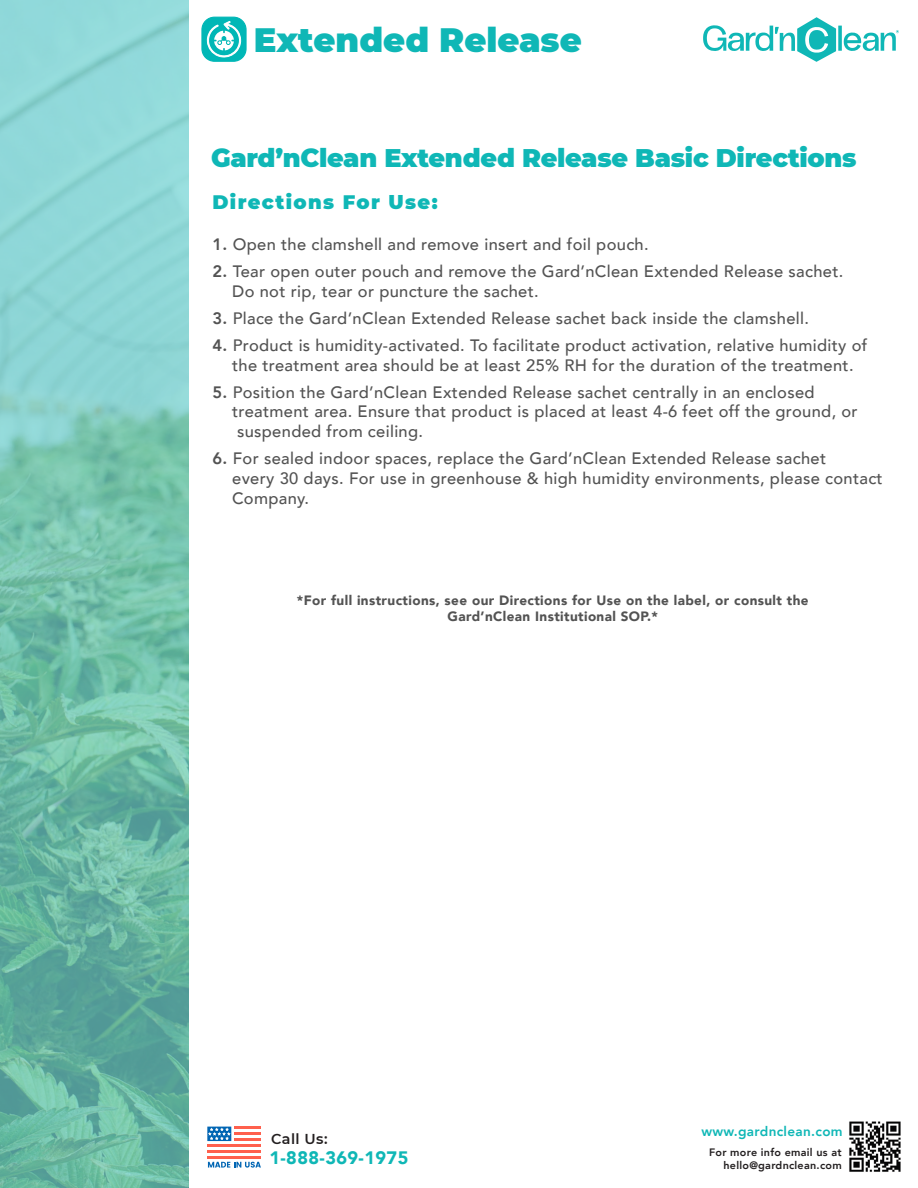
<style>
.page{position:relative;width:918px;height:1188px;background:#fff}
.page>*{position:absolute;margin:0;border:0;box-sizing:border-box;transform-origin:0 0}
.t1{font:900 33.75px "Montserrat";color:#0fb7b6}
.t2{font:900 25.5px "Montserrat";letter-spacing:-.01em;color:#0fb7b6}
.t3{font:900 19.5px "Montserrat";letter-spacing:.07em;color:#0fb7b6}
.t4{font:900 18px "Avenir";letter-spacing:.025em;color:#0fb7b6}
.t5{font:500 16.5px/19.8px "Avenir";letter-spacing:.02em;color:#535353}
.t6{font:600 14.4px "Montserrat";letter-spacing:.03em;color:#231f20}
.t7{font:900 13.5px "Avenir";letter-spacing:.03em;color:#535353}
.t8{font:800 13.5px "Avenir";letter-spacing:.025em;color:#0fb7b6}
.t9{font:800 10.8px "Avenir";letter-spacing:.025em;color:#231f20}
.s1{font-weight:800}
</style>
<div class="page">
<hr style="left:235px;top:1127px;width:26px;height:2px;background:#ff604d">
<hr style="left:235px;top:1132px;width:26px;height:3px;background:#ff604d">
<hr style="left:235px;top:1138px;width:26px;height:3px;background:#ff604d">
<hr style="left:207px;top:1144px;width:54px;height:3px;background:#ff604d">
<hr style="left:207px;top:1150px;width:54px;height:3px;background:#ff604d">
<hr style="left:207px;top:1156px;width:54px;height:3px;background:#ff604d">
<svg style="left:207px;top:1127px;width:24px;height:14px"></svg>
<svg style="left:208px;top:1162px;width:53px;height:6px"></svg>
<img style="left:849px;top:1121px;width:52px;height:51px">
<svg style="left:0;top:0;width:189px;height:1188px;background:#78c3b6"></svg>
<svg style="left:703px;top:17px;width:196px;height:45px"></svg>
<div style="left:202px;top:17px;width:44px;height:44px;background:#00b7b6;border-radius:13px"></div>
<div style="left:201px;top:17px;width:46px;height:45px;border:1px solid #00b7b6;border-radius:13px"></div>
<svg style="left:207px;top:20px;width:34px;height:38px"></svg>
<p class="t1" style="left:254px;top:14px;width:329px">Extended Release</p>
<p class="t2" style="left:211px;top:139px;width:647px">Gard’nClean Extended Release Basic Directions</p>
<p class="t3" style="left:213px;top:187px;width:227px">Directions For Use:</p>
<p class="t5" style="left:213px;top:233px;width:438px"><span class="s1">1.</span> Open the clamshell and remove insert and foil pouch.</p>
<p class="t5" style="left:213px;top:260px;width:632px"><span class="s1">2.</span> Tear open outer pouch and remove the Gard’nClean Extended Release sachet.</p>
<p class="t5" style="left:232px;top:280px;width:308px">Do not rip, tear or puncture the sachet.</p>
<p class="t5" style="left:213px;top:307px;width:598px"><span class="s1">3.</span> Place the Gard’nClean Extended Release sachet back inside the clamshell.</p>
<p class="t5" style="left:213px;top:334px;width:656px"><span class="s1">4.</span> Product is humidity-activated. To facilitate product activation, relative humidity of</p>
<p class="t5" style="left:232px;top:354px;width:623px">the treatment area should be at least 25% RH for the duration of the treatment.</p>
<p class="t5" style="left:213px;top:381px;width:604px"><span class="s1">5.</span> Position the Gard’nClean Extended Release sachet centrally in an enclosed</p>
<p class="t5" style="left:232px;top:401px;width:627px">treatment area. Ensure that product is placed at least 4-6 feet off the ground, or</p>
<p class="t5" style="left:237px;top:421px;width:188px">suspended from ceiling.</p>
<p class="t5" style="left:213px;top:448px;width:615px"><span class="s1">6.</span> For sealed indoor spaces, replace the Gard’nClean Extended Release sachet</p>
<p class="t5" style="left:232px;top:467px;width:652px">every 30 days. For use in greenhouse &amp; high humidity environments, please contact<br>Company.</p>
<p class="t7" style="left:297px;top:588px;width:513px">*For full instructions, see our Directions for Use on the label, or consult the</p>
<p class="t7" style="left:448px;top:604px;width:212px">Gard’nClean Institutional SOP.*</p>
<p class="t6" style="left:271px;top:1128px;width:58px">Call Us:</p>
<p class="t4" style="left:269px;top:1143px;width:141px">1-888-369-1975</p>
<p class="t8" style="left:701px;top:1121px;width:143px">www.gardnclean.com</p>
<p class="t9" style="left:709px;top:1144px;width:134px">For more info email us at</p>
<p class="t9" style="left:724px;top:1157px;width:120px">hello@gardnclean.com</p>
</div>
